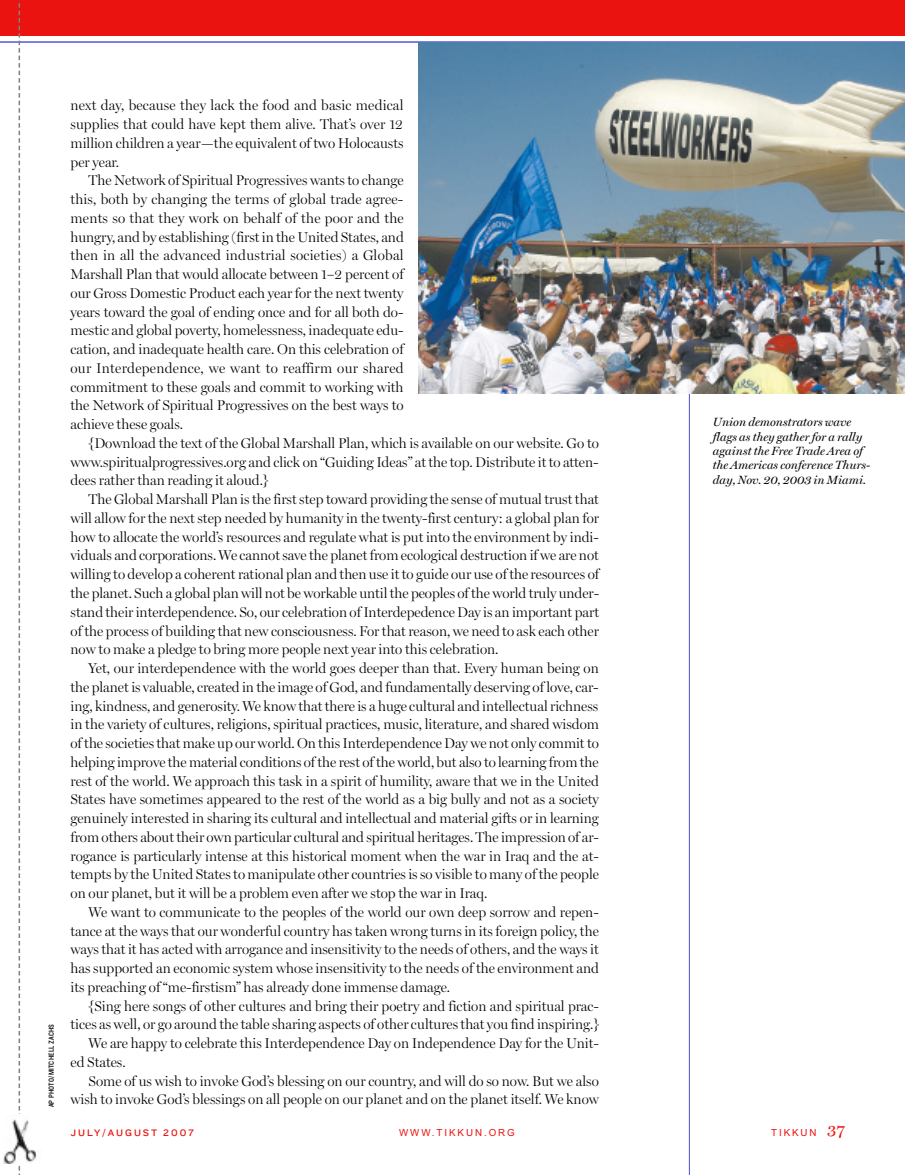
<style>
.page{position:relative;width:905px;height:1175px;background:#fff}
.page>*{position:absolute;margin:0;border:0;box-sizing:border-box;transform-origin:0 0}
.t1{font:300 14.25px/18.8px "Miller Display";color:#000;text-align:justify}
.t2{font:italic 12px/14.4px "Miller Display";color:#000}
.t3{font:9.75px "Arial MS";letter-spacing:.2em;color:#eb130f}
.t4{font:9.75px "Knockout HTF32 Junior Cruiserwt";letter-spacing:.2em;color:#eb130f}
.t5{font:7.5px "Knockout HTF30 Junior Welterwt";letter-spacing:.03em;color:#000}
.s1{font-family:"Miller Text";font-size:16.5px}
</style>
<div class="page">
<hr style="left:0;top:42px;width:904px;height:1px;background:#0000c4">
<div style="left:0;top:0;width:904px;height:36px;background:#eb130f"></div>
<hr style="left:689px;top:42px;width:1px;height:1132px;background:#4d4dd6">
<img style="left:418px;top:42px;width:486px;height:351px">
<svg style="left:19px;top:0;width:1px;height:1174px"></svg>
<img style="left:4px;top:1114px;width:33px;height:49px">
<p class="t5" style="left:47px;top:1107px;width:85px;rotate:-90deg">AP PHOTO/MITCHELL ZACHS</p>
<p class="t1" style="left:70px;top:96px;width:334px">next day, because they lack the food and basic medical supplies that could have kept them alive. That’s over 12 million children a year—the equivalent of two Holocausts per year.</p>
<p class="t1" style="left:70px;top:171px;width:335px;text-indent:18px">The Network of Spiritual Progressives wants to change this, both by changing the terms of global trade agree&shy;ments so that they work on behalf of the poor and the hungry, and by establishing (first in the United States, and then in all the advanced industrial societies) a Global Marshall Plan that would allocate between 1–2 percent of our Gross Domestic Product each year for the next twenty years toward the goal of ending once and for all both do&shy;mestic and global poverty, homelessness, inadequate edu&shy;cation, and inadequate health care. On this celebration of our Interdependence, we want to reaffirm our shared commitment to these goals and commit to working with the Network of Spiritual Progressives on the best ways to achieve these goals.</p>
<p class="t1" style="left:70px;top:433px;width:530px;text-indent:18px">{Download the text of the Global Marshall Plan, which is available on our website. Go to www.spiritualprogressives.org and click on “Guiding Ideas” at the top. Distribute it to atten&shy;dees rather than reading it aloud.}</p>
<p class="t1" style="left:70px;top:490px;width:530px;text-indent:18px">The Global Marshall Plan is the first step toward providing the sense of mutual trust that will allow for the next step needed by humanity in the twenty-first century: a global plan for how to allocate the world’s resources and regulate what is put into the environment by indi&shy;viduals and corporations. We cannot save the planet from ecological destruction if we are not willing to develop a coherent rational plan and then use it to guide our use of the resources of the planet. Such a global plan will not be workable until the peoples of the world truly under&shy;stand their interdependence. So, our celebration of Interdepedence Day is an important part of the process of building that new consciousness. For that reason, we need to ask each other now to make a pledge to bring more people next year into this celebration.</p>
<p class="t1" style="left:70px;top:658px;width:530px;text-indent:18px">Yet, our interdependence with the world goes deeper than that. Every human being on the planet is valuable, created in the image of God, and fundamentally deserving of love, car&shy;ing, kindness, and generosity. We know that there is a huge cultural and intellectual richness in the variety of cultures, religions, spiritual practices, music, literature, and shared wisdom of the societies that make up our world. On this Interdependence Day we not only commit to helping improve the material conditions of the rest of the world, but also to learning from the rest of the world. We approach this task in a spirit of humility, aware that we in the United States have sometimes appeared to the rest of the world as a big bully and not as a society genuinely interested in sharing its cultural and intellectual and material gifts or in learning from others about their own particular cultural and spiritual heritages. The impression of ar&shy;rogance is particularly intense at this historical moment when the war in Iraq and the at&shy;tempts by the United States to manipulate other countries is so visible to many of the people on our planet, but it will be a problem even after we stop the war in Iraq.</p>
<p class="t1" style="left:70px;top:902px;width:530px;text-indent:18px">We want to communicate to the peoples of the world our own deep sorrow and repen&shy;tance at the ways that our wonderful country has taken wrong turns in its foreign policy, the ways that it has acted with arrogance and insensitivity to the needs of others, and the ways it has supported an economic system whose insensitivity to the needs of the environment and its preaching of “me-firstism” has already done immense damage.</p>
<p class="t1" style="left:88px;top:996px;width:512px">{Sing here songs of other cultures and bring their poetry and fiction and spiritual prac-</p>
<p class="t1" style="left:70px;top:1015px;width:530px">tices as well, or go around the table sharing aspects of other cultures that you find inspiring.}</p>
<p class="t1" style="left:88px;top:1033px;width:512px">We are happy to celebrate this Interdependence Day on Independence Day for the Unit-</p>
<p class="t1" style="left:70px;top:1052px;width:57px">ed States.</p>
<p class="t1" style="left:88px;top:1071px;width:512px">Some of us wish to invoke God’s blessing on our country, and will do so now. But we also</p>
<p class="t1" style="left:71px;top:1090px;width:530px">wish to invoke God’s blessings on all people on our planet and on the planet itself. We know</p>
<p class="t4" style="left:70px;top:1126px;width:125px">JULY/AUGUST 2007</p>
<p class="t3" style="left:399px;top:1126px;width:117px">WWW.TIKKUN.ORG</p>
<p class="t3" style="left:771px;top:1126px;width:75px">TIKKUN <span class="s1">37</span></p>
<p class="t2" style="left:712px;top:415px;width:159px">Union demonstrators wave flags as they gather for a rally against the Free Trade Area of the Americas conference Thurs&shy;day, Nov. 20, 2003 in Miami.</p>
</div>
